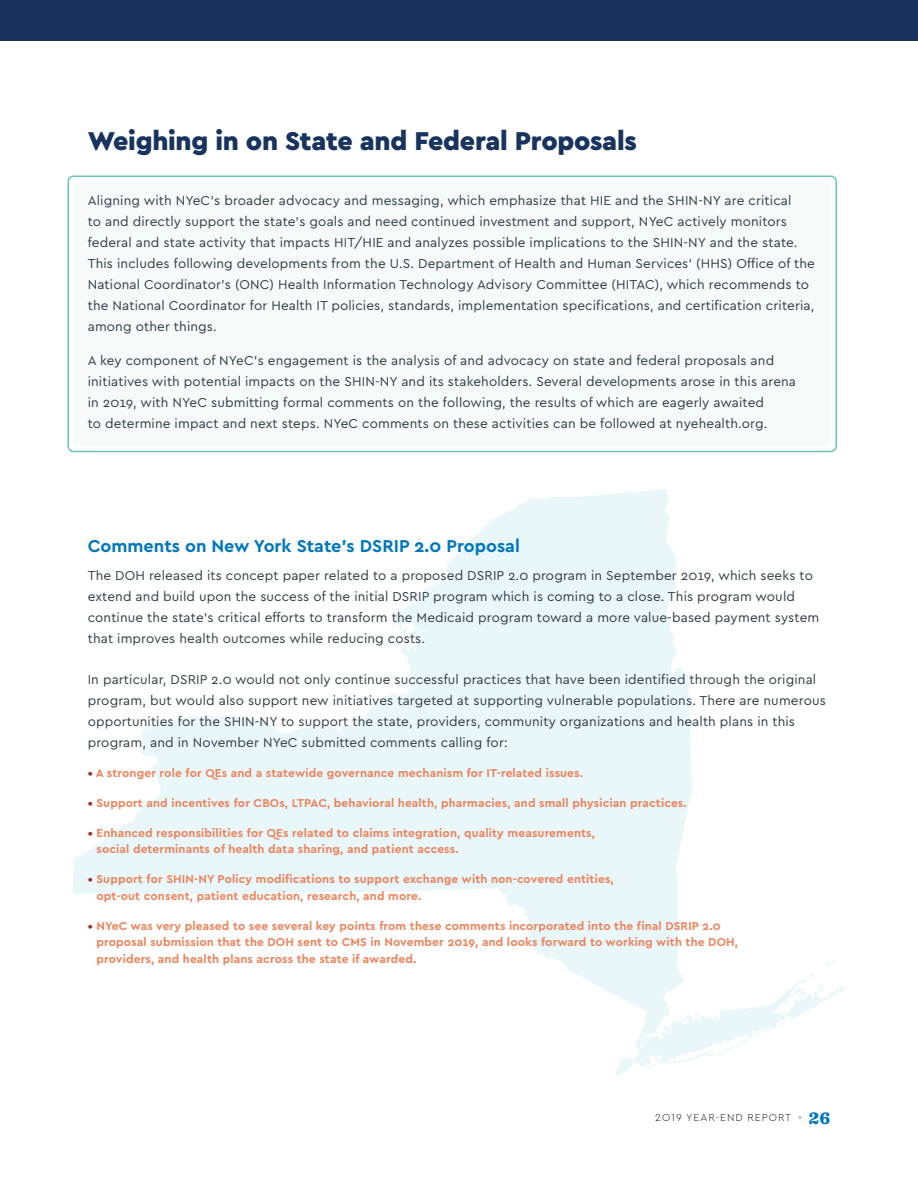
<style>
.page{position:relative;width:918px;height:1188px;background:#fff}
.page>*{position:absolute;margin:0;border:0;box-sizing:border-box;transform-origin:0 0}
.t1{font:900 27px "Cera GR";letter-spacing:-.01em;color:#18345e}
.t2{font:700 18px "Cera GR";color:#0077bd}
.t3{font:13.5px/21px "Cera GR";letter-spacing:.01em;color:#303d48}
.t4{font:700 12px/16.5px "Cera GR";letter-spacing:.01em;color:#ea855e}
.t5{font:300 10.5px "Cera GR";letter-spacing:.095em;color:#231f20}
.s1{color:#aa2928}
.s2{font-size:13.5px;color:#bfbec3}
.s3{font-family:"Sentinel";font-weight:900;font-size:18px;color:#0077bd}
</style>
<div class="page">
<div style="left:67px;top:176px;width:770px;height:276px;border:2px solid #67c6b9;border-radius:5px"></div>
<div style="left:74px;top:182px;width:756px;height:264px;background:#f6fbfa;border-radius:5px"></div>
<svg style="left:826px;top:960px;width:10px;height:5px"></svg>
<svg style="left:73px;top:489px;width:620px;height:506px;fill:#e9f7fb"></svg>
<svg style="left:615px;top:975px;width:230px;height:102px"></svg>
<div style="left:0;top:0;width:918px;height:40px;background:#18345e"></div>
<h3 class="t1" style="left:88px;top:125px;width:550px">Weighing in on State and Federal Proposals</h3>
<p class="t3" style="left:88px;top:190px;width:729px">Aligning with NYeC’s broader advocacy and messaging, which emphasize that HIE and the SHIN-NY are critical<br>to and directly support the state’s goals and need continued investment and support, NYeC actively monitors federal and state activity that impacts HIT/HIE and analyzes possible implications to the SHIN-NY and the state.<br>This includes following developments from the U.S. Department of Health and Human Services’ (HHS) Office of the National Coordinator’s (ONC) Health Information Technology Advisory Committee (HITAC), which recommends to the National Coordinator for Health IT policies, standards, implementation specifications, and certification criteria, among other things.</p>
<p class="t3" style="left:88px;top:350px;width:710px">A key component of NYeC’s engagement is the analysis of and advocacy on state and federal proposals and initiatives with potential impacts on the SHIN-NY and its stakeholders. Several developments arose in this arena in 2019, with NYeC submitting formal comments on the following, the results of which are eagerly awaited<br>to determine impact and next steps. NYeC comments on these activities can be followed at nyehealth.org.</p>
<h4 class="t2" style="left:88px;top:536px;width:434px">Comments on New York State’s DSRIP 2.0 Proposal</h4>
<p class="t3" style="left:88px;top:565px;width:733px">The DOH released its concept paper related to a proposed DSRIP 2.0 program in September 2019, which seeks to extend and build upon the success of the initial DSRIP program which is coming to a close. This program would continue the state’s critical efforts to transform the Medicaid program toward a more value-based payment system that improves health outcomes while reducing costs.</p>
<p class="t3" style="left:88px;top:669px;width:740px">In particular, DSRIP 2.0 would not only continue successful practices that have been identified through the original program, but would also support new initiatives targeted at supporting vulnerable populations. There are numerous opportunities for the SHIN-NY to support the state, providers, community organizations and health plans in this program, and in November NYeC submitted comments calling for:</p>
<p class="t4" style="left:88px;top:765px;width:497px"><span class="s1">•</span> A stronger role for QEs and a statewide governance mechanism for IT-related issues.</p>
<p class="t4" style="left:88px;top:795px;width:601px"><span class="s1">•</span> Support and incentives for CBOs, LTPAC, behavioral health, pharmacies, and small physician practices.</p>
<p class="t4" style="left:96px;top:825px;width:500px;text-indent:-9px"><span class="s1">•</span> Enhanced responsibilities for QEs related to claims integration, quality measurements, social determinants of health data sharing, and patient access.</p>
<p class="t4" style="left:96px;top:871px;width:519px;text-indent:-9px"><span class="s1">•</span> Support for SHIN-NY Policy modifications to support exchange with non-covered entities, opt-out consent, patient education, research, and more.</p>
<p class="t4" style="left:96px;top:918px;width:643px;text-indent:-9px"><span class="s1">•</span> NYeC was very pleased to see several key points from these comments incorporated into the final DSRIP 2.0 proposal submission that the DOH sent to CMS in November 2019, and looks forward to working with the DOH, providers, and health plans across the state if awarded.</p>
<p class="t5" style="left:655px;top:1112px;width:176px">2O19 YEAR-END REPORT <span class="s2">•</span> <span class="s3">26</span></p>
</div>
